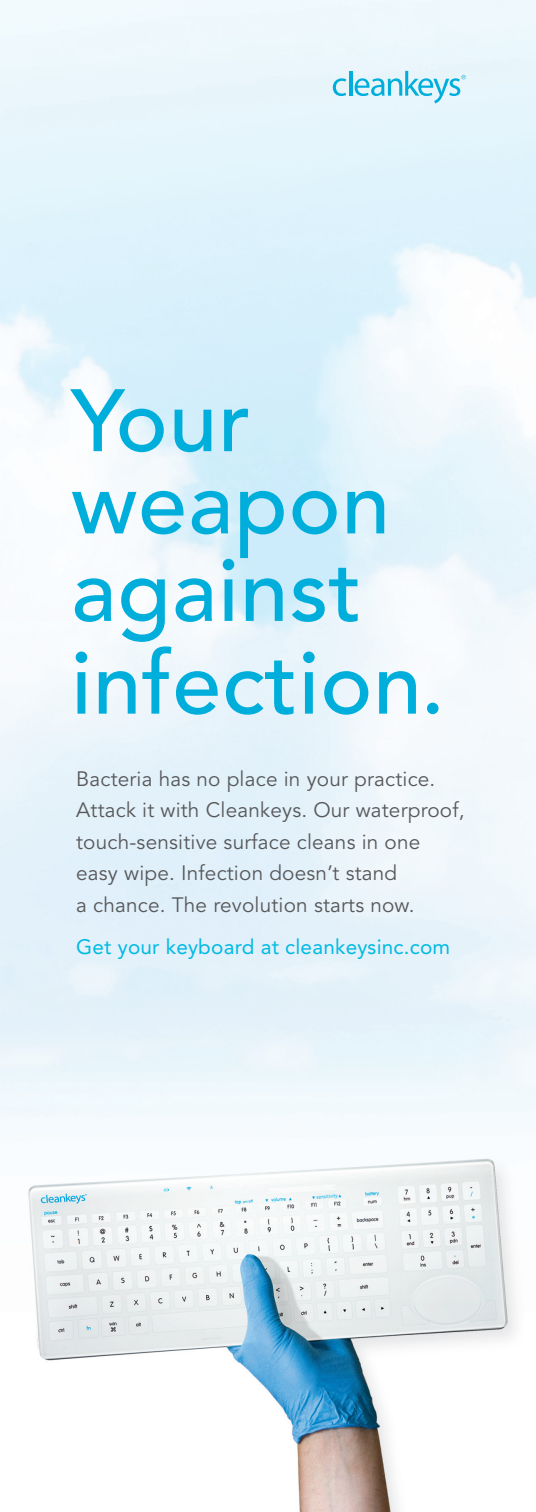
<style>
.page{position:relative;width:536px;height:1512px;background:#fff}
.page>*{position:absolute;margin:0;border:0;box-sizing:border-box;transform-origin:0 0}
.t1{font:500 87.5px/87.5px "Avenir LT Std";letter-spacing:.01em;color:#00aedc}
.t2{font:20.82px/31.5px "Avenir LT Std";letter-spacing:.01em;color:#57585a}
.t3{font:20.82px "Avenir LT Std";letter-spacing:.01em;color:#00bae2}
</style>
<div class="page">
<img style="left:0;top:0;width:536px;height:1512px">
<svg style="left:333px;top:78px;width:13px;height:18px"></svg>
<hr style="left:349px;top:71px;width:3px;height:25px;background:#00aedc">
<svg style="left:354px;top:71px;width:111px;height:32px;background:#b0e4f4"></svg>
<p class="t1" style="left:71px;top:379px;width:375px">Your weapon against infection.</p>
<p class="t2" style="left:76px;top:763px;width:390px">Bacteria has no place in your practice.<br>Attack it with Cleankeys. Our waterproof, touch-sensitive surface cleans in one easy wipe. Infection doesn’t stand<br>a chance. The revolution starts now.</p>
<p class="t3" style="left:76px;top:935px;width:375px">Get your keyboard at cleankeysinc.com</p>
</div>
